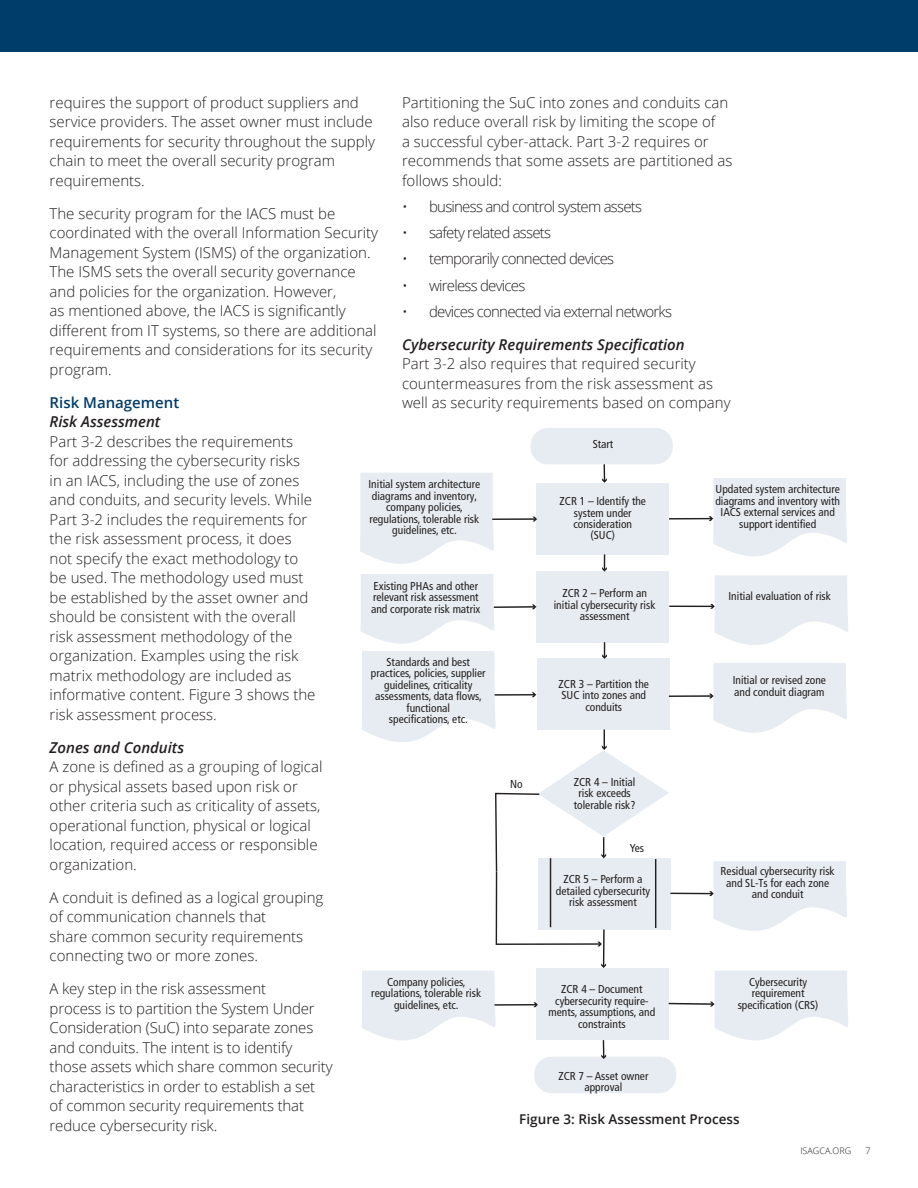
<style>
.page{position:relative;width:918px;height:1188px;background:#fff}
.page>*{position:absolute;margin:0;border:0;box-sizing:border-box;transform-origin:0 0}
.t1{font:300 15px/19.5px "Open Sans";color:#231f20}
.t2{font:300 15px "Open Sans";letter-spacing:-.05em;color:#231f20}
.t3{font:italic 600 15px "Open Sans";color:#231f20}
.t4{font:600 15px "Open Sans";color:#003d6a}
.t5{font:600 13.5px "Open Sans";color:#231f20}
.t6{font:condensed 11.55px/11.6px "Frutiger LT Pro";color:#231f20;text-align:center}
.t7{font:300 9px "Open Sans";color:#231f20}
</style>
<div class="page">
<div style="left:0;top:0;width:918px;height:52px;background:#003d6a"></div>
<div style="left:531px;top:428px;width:142px;height:36px;background:#e6ecf1;border-radius:17px"></div>
<div style="left:534px;top:1057px;width:142px;height:36px;background:#e6ecf1;border-radius:17px"></div>
<svg style="left:360px;top:464px;width:488px;height:595px"></svg>
<hr style="left:655px;top:859px;width:1px;height:69px;background:#231f20">
<hr style="left:550px;top:858px;width:1px;height:69px;background:#231f20">
<div style="left:839px;top:790px;width:33px;height:38px;background:#fff"></div>
<div style="left:413px;top:781px;width:33px;height:37px;background:#fff"></div>
<p class="t1" style="left:50px;top:92px;width:327px">requires the support of product suppliers and service providers. The asset owner must include requirements for security throughout the supply chain to meet the overall security program requirements.</p>
<p class="t1" style="left:50px;top:203px;width:330px">The security program for the IACS must be coordinated with the overall Information Security Management System (ISMS) of the organization.<br>The ISMS sets the overall security governance and policies for the organization. However,<br>as mentioned above, the IACS is significantly different from IT systems, so there are additional requirements and considerations for its security program.</p>
<p class="t4" style="left:50px;top:392px;width:131px">Risk Management</p>
<p class="t3" style="left:50px;top:411px;width:112px">Risk Assessment</p>
<p class="t1" style="left:50px;top:431px;width:267px">Part 3-2 describes the requirements for addressing the cybersecurity risks in an IACS, including the use of zones and conduits, and security levels. While Part 3-2 includes the requirements for the risk assessment process, it does not specify the exact methodology to be used. The methodology used must be established by the asset owner and should be consistent with the overall risk assessment methodology of the organization. Examples using the risk matrix methodology are included as informative content. Figure 3 shows the risk assessment process.</p>
<p class="t3" style="left:50px;top:737px;width:136px">Zones and Conduits</p>
<p class="t1" style="left:50px;top:757px;width:274px">A zone is defined as a grouping of logical or physical assets based upon risk or other criteria such as criticality of assets, operational function, physical or logical location, required access or responsible organization.</p>
<p class="t1" style="left:50px;top:887px;width:275px">A conduit is defined as a logical grouping of communication channels that<br>share common security requirements connecting two or more zones.</p>
<p class="t1" style="left:50px;top:979px;width:285px">A key step in the risk assessment<br>process is to partition the System Under Consideration (SuC) into separate zones and conduits. The intent is to identify those assets which share common security characteristics in order to establish a set<br>of common security requirements that reduce cybersecurity risk.</p>
<p class="t1" style="left:402px;top:92px;width:332px">Partitioning the SuC into zones and conduits can also reduce overall risk by limiting the scope of<br>a successful cyber-attack. Part 3-2 requires or recommends that some assets are partitioned as follows should:</p>
<p class="t2" style="left:402px;top:196px;width:242px">• business and control system assets</p>
<p class="t2" style="left:402px;top:222px;width:151px">• safety related assets</p>
<p class="t2" style="left:402px;top:249px;width:214px">• temporarily connected devices</p>
<p class="t2" style="left:402px;top:275px;width:125px">• wireless devices</p>
<p class="t2" style="left:402px;top:301px;width:272px">• devices connected via external networks</p>
<p class="t3" style="left:402px;top:334px;width:284px">Cybersecurity Requirements Specification</p>
<p class="t1" style="left:402px;top:354px;width:330px">Part 3-2 also requires that required security countermeasures from the risk assessment as well as security requirements based on company</p>
<p class="t6" style="left:593px;top:438px;width:22px">Start</p>
<p class="t6" style="left:368px;top:479px;width:113px">Initial system architecture diagrams and inventory, company policies, regulations, tolerable risk guidelines, etc.</p>
<p class="t6" style="left:715px;top:483px;width:126px">Updated system architecture diagrams and inventory with<br>IACS external services and support identified</p>
<p class="t6" style="left:560px;top:495px;width:88px">ZCR 1 – Identify the system under consideration<br>(SUC)</p>
<p class="t6" style="left:371px;top:580px;width:111px;text-align:left">Existing PHAs and other relevant risk assessment and corporate risk matrix</p>
<p class="t6" style="left:554px;top:587px;width:103px">ZCR 2 – Perform an initial cybersecurity risk assessment</p>
<p class="t6" style="left:729px;top:591px;width:104px">Initial evaluation of risk</p>
<p class="t6" style="left:371px;top:656px;width:116px">Standards and best practices, policies, supplier guidelines, criticality assessments, data flows, functional<br>specifications, etc.</p>
<p class="t6" style="left:733px;top:675px;width:95px;text-align:left">Initial or revised zone and conduit diagram</p>
<p class="t6" style="left:559px;top:678px;width:92px">ZCR 3 – Partition the<br>SUC into zones and conduits</p>
<p class="t6" style="left:574px;top:776px;width:63px">ZCR 4 – Initial risk exceeds tolerable risk?</p>
<p class="t6" style="left:510px;top:778px;width:14px">No</p>
<p class="t6" style="left:630px;top:842px;width:16px">Yes</p>
<p class="t6" style="left:721px;top:866px;width:116px">Residual cybersecurity risk and SL-Ts for each zone and conduit</p>
<p class="t6" style="left:556px;top:874px;width:96px">ZCR 5 – Perform a detailed cybersecurity risk assessment</p>
<p class="t6" style="left:738px;top:976px;width:82px">Cybersecurity requirement specification (CRS)</p>
<p class="t6" style="left:371px;top:976px;width:111px">Company policies, regulations, tolerable risk guidelines, etc.</p>
<p class="t6" style="left:549px;top:984px;width:108px">ZCR 4 – Document cybersecurity require&shy;ments, assumptions, and constraints</p>
<p class="t6" style="left:558px;top:1070px;width:92px">ZCR 7 – Asset owner approval</p>
<p class="t5" style="left:519px;top:1110px;width:222px">Figure 3: Risk Assessment Process</p>
<p class="t7" style="left:800px;top:1145px;width:52px">ISAGCA.ORG</p>
<p class="t7" style="left:865px;top:1145px;width:7px">7</p>
</div>
